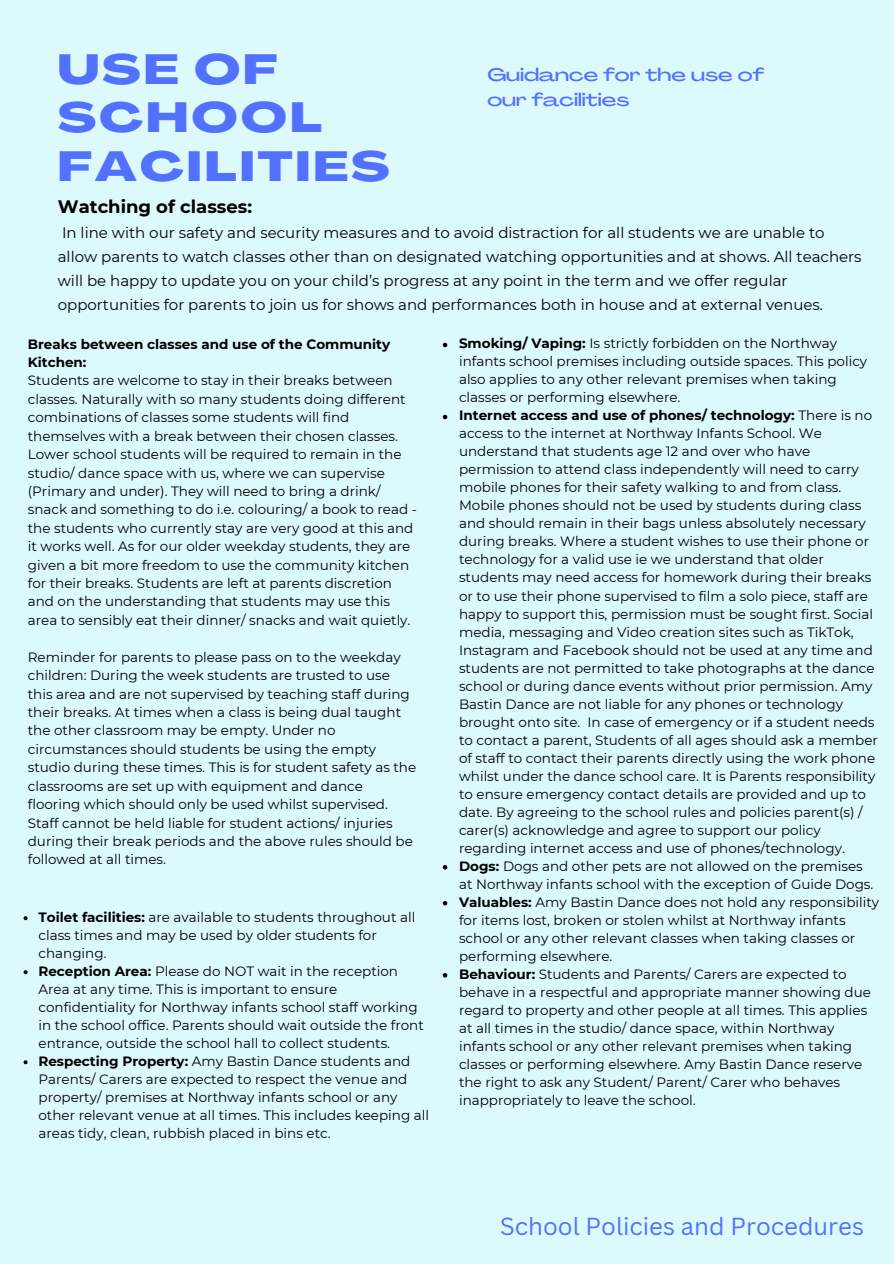
<style>
.page{position:relative;width:894px;height:1264px;background:#fff}
.page>*{position:absolute;margin:0;border:0;box-sizing:border-box;transform-origin:0 0}
.t1{font:800 41.55px/48.3px "Agrandir Grand";letter-spacing:.07em;color:#5271ff}
.t2{font:24px "Canva Sans";color:#5271ff}
.t3{font:500 18px/24.8px "Agrandir Grand";color:#5271ff}
.t4{font:700 18px "Montserrat";color:#000001}
.t5{font:15px/24.2px "Montserrat";color:#000001}
.t6{font:13.5px/18px "Montserrat";color:#000001}
.s1{font-weight:700}
</style>
<div class="page">
<div style="left:0;top:0;width:893px;height:1263px;background:#dcf9fc"></div>
<svg style="left:442px;top:343px;width:5px;height:4px"></svg>
<svg style="left:442px;top:415px;width:5px;height:4px"></svg>
<svg style="left:442px;top:865px;width:5px;height:4px"></svg>
<svg style="left:442px;top:901px;width:5px;height:4px"></svg>
<svg style="left:442px;top:973px;width:5px;height:4px"></svg>
<svg style="left:24px;top:916px;width:4px;height:4px"></svg>
<svg style="left:24px;top:970px;width:4px;height:4px"></svg>
<svg style="left:24px;top:1060px;width:4px;height:4px"></svg>
<h1 class="t1" style="left:58px;top:49px;width:333px">USE OF<br>SCHOOL<br>FACILITIES</h1>
<h3 class="t3" style="left:487px;top:65px;width:278px">Guidance for the use of our facilities</h3>
<h4 class="t4" style="left:58px;top:195px;width:196px">Watching of classes:</h4>
<h4 class="t5" style="left:58px;top:220px;width:805px">In line with our safety and security measures and to avoid distraction for all students we are unable to allow parents to watch classes other than on designated watching opportunities and at shows. All teachers will be happy to update you on your child’s progress at any point in the term and we offer regular opportunities for parents to join us for shows and performances both in house and at external venues.</h4>
<p class="t6" style="left:459px;top:334px;width:409px"><span class="s1">Smoking/ Vaping:</span> Is strictly forbidden on the Northway infants school premises including outside spaces. This policy also applies to any other relevant premises when taking classes or performing elsewhere.</p>
<p class="t6" style="left:459px;top:406px;width:420px"><span class="s1">Internet access and use of phones/ technology:</span> There is no access to the internet at Northway Infants School. We understand that students age 12 and over who have permission to attend class independently will need to carry mobile phones for their safety walking to and from class.<br>Mobile phones should not be used by students during class and should remain in their bags unless absolutely necessary during breaks. Where a student wishes to use their phone or technology for a valid use ie we understand that older students may need access for homework during their breaks or to use their phone supervised to film a solo piece, staff are happy to support this, permission must be sought first. Social media, messaging and Video creation sites such as TikTok, Instagram and Facebook should not be used at any time and students are not permitted to take photographs at the dance school or during dance events without prior permission. Amy Bastin Dance are not liable for any phones or technology brought onto site. In case of emergency or if a student needs to contact a parent, Students of all ages should ask a member of staff to contact their parents directly using the work phone whilst under the dance school care. It is Parents responsibility to ensure emergency contact details are provided and up to date. By agreeing to the school rules and policies parent(s) / carer(s) acknowledge and agree to support our policy regarding internet access and use of phones/technology.</p>
<p class="t6" style="left:459px;top:856px;width:416px"><span class="s1">Dogs:</span> Dogs and other pets are not allowed on the premises at Northway infants school with the exception of Guide Dogs.</p>
<p class="t6" style="left:459px;top:892px;width:421px"><span class="s1">Valuables:</span> Amy Bastin Dance does not hold any responsibility for items lost, broken or stolen whilst at Northway infants school or any other relevant classes when taking classes or performing elsewhere.</p>
<p class="t6" style="left:459px;top:964px;width:413px"><span class="s1">Behaviour:</span> Students and Parents/ Carers are expected to behave in a respectful and appropriate manner showing due regard to property and other people at all times. This applies at all times in the studio/ dance space, within Northway infants school or any other relevant premises when taking classes or performing elsewhere. Amy Bastin Dance reserve the right to ask any Student/ Parent/ Carer who behaves inappropriately to leave the school.</p>
<h4 class="t6" style="left:28px;top:334px;width:390px;line-height:18.5px"><span class="s1">Breaks between classes and use of the Community Kitchen:<br></span>Students are welcome to stay in their breaks between classes. Naturally with so many students doing different combinations of classes some students will find themselves with a break between their chosen classes.<br>Lower school students will be required to remain in the studio/ dance space with us, where we can supervise (Primary and under). They will need to bring a drink/ snack and something to do i.e. colouring/ a book to read - the students who currently stay are very good at this and it works well. As for our older weekday students, they are given a bit more freedom to use the community kitchen for their breaks. Students are left at parents discretion and on the understanding that students may use this area to sensibly eat their dinner/ snacks and wait quietly.</h4>
<h4 class="t6" style="left:28px;top:647px;width:390px;line-height:18.5px">Reminder for parents to please pass on to the weekday children: During the week students are trusted to use this area and are not supervised by teaching staff during their breaks. At times when a class is being dual taught the other classroom may be empty. Under no circumstances should students be using the empty studio during these times. This is for student safety as the classrooms are set up with equipment and dance flooring which should only be used whilst supervised.<br>Staff cannot be held liable for student actions/ injuries during their break periods and the above rules should be followed at all times.</h4>
<p class="t6" style="left:38px;top:908px;width:378px"><span class="s1">Toilet facilities:</span> are available to students throughout all class times and may be used by older students for changing.</p>
<p class="t6" style="left:38px;top:962px;width:387px"><span class="s1">Reception Area:</span> Please do NOT wait in the reception Area at any time. This is important to ensure confidentiality for Northway infants school staff working in the school office. Parents should wait outside the front entrance, outside the school hall to collect students.</p>
<h2 class="t6" style="left:38px;top:1052px;width:392px"><span class="s1">Respecting Property:</span> Amy Bastin Dance students and Parents/ Carers are expected to respect the venue and property/ premises at Northway infants school or any other relevant venue at all times. This includes keeping all areas tidy, clean, rubbish placed in bins etc.</h2>
<p class="t2" style="left:500px;top:1208px;width:365px">School Policies and Procedures</p>
</div>
